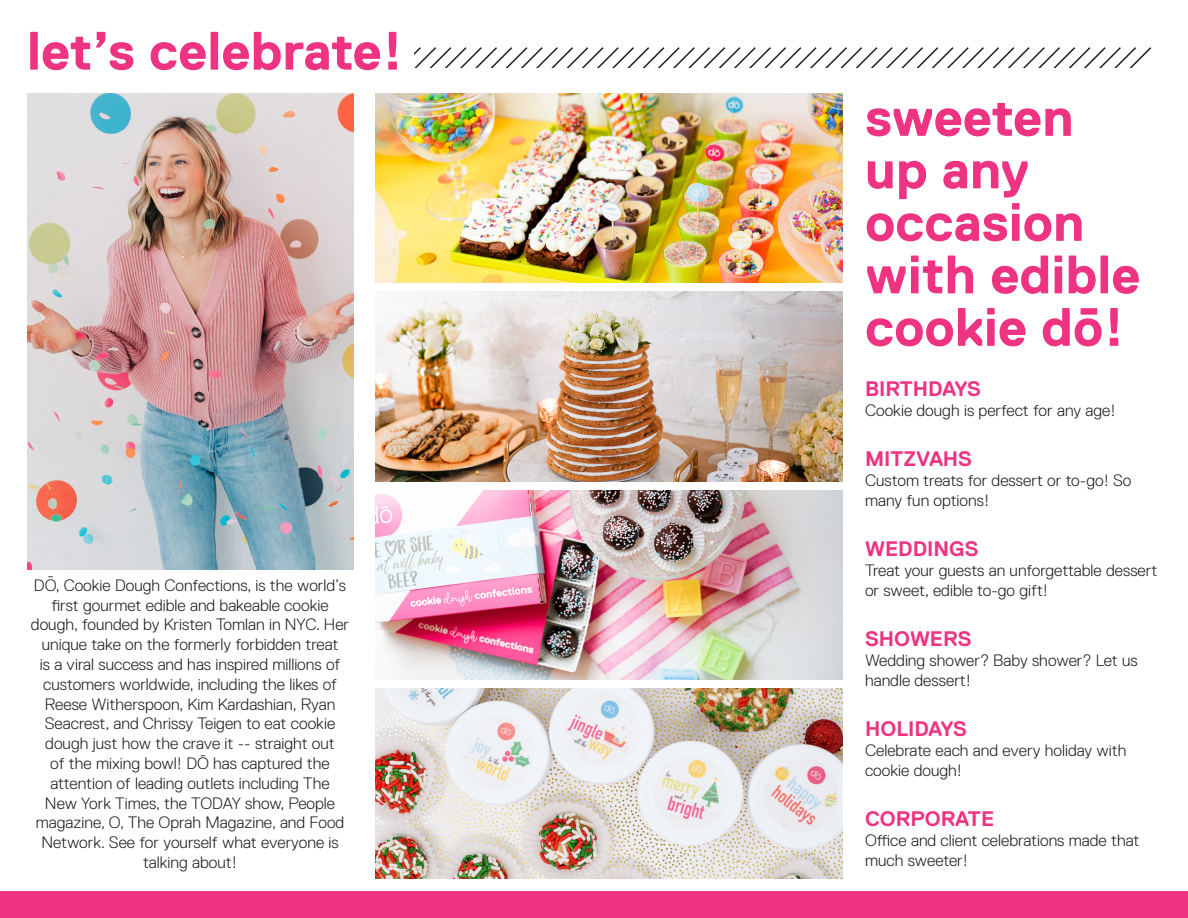
<style>
.page{position:relative;width:1188px;height:918px;background:#fff}
.page>*{position:absolute;margin:0;border:0;box-sizing:border-box;transform-origin:0 0}
.t1{font:700 54px/52.5px "Replica";color:#ed3381}
.t2{font:700 21px "Replica";color:#ed3381}
.t3{font:300 16.5px/19.8px "Replica";color:#231f20}
</style>
<div class="page">
<div style="left:0;top:891px;width:1188px;height:27px;background:#ed3381"></div>
<img style="left:27px;top:93px;width:326px;height:476px">
<img style="left:376px;top:93px;width:466px;height:190px">
<img style="left:376px;top:292px;width:466px;height:189px">
<img style="left:376px;top:490px;width:466px;height:190px">
<img style="left:376px;top:688px;width:466px;height:190px">
<svg style="left:415px;top:48px;width:737px;height:19px"></svg>
<p class="t1" style="left:27px;top:25px;width:378px">let’s celebrate!</p>
<p class="t3" style="left:47px;top:565px;width:8px">-</p>
<p class="t3" style="left:31px;top:575px;width:320px;text-align:center">DO, Cookie Dough Confections, is the world’s first gourmet edible and bakeable cookie dough, founded by Kristen Tomlan in NYC. Her unique take on the formerly forbidden treat<br>is a viral success and has inspired millions of customers worldwide, including the likes of Reese Witherspoon, Kim Kardashian, Ryan Seacrest, and Chrissy Teigen to eat cookie dough just how the crave it -- straight out<br>of the mixing bowl! DO has captured the attention of leading outlets including The<br>New York Times, the TODAY show, People magazine, O, The Oprah Magazine, and Food Network. See for yourself what everyone is talking about!</p>
<p class="t3" style="left:200px;top:744px;width:8px">-</p>
<p class="t1" style="left:865px;top:91px;width:277px">sweeten up any occasion with edible cookie do!</p>
<p class="t2" style="left:865px;top:377px;width:117px">BIRTHDAYS</p>
<p class="t3" style="left:865px;top:400px;width:252px">Cookie dough is perfect for any age!</p>
<p class="t2" style="left:865px;top:448px;width:109px">MITZVAHS</p>
<p class="t3" style="left:865px;top:471px;width:268px">Custom treats for dessert or to-go! So many fun options!</p>
<p class="t2" style="left:865px;top:538px;width:115px">WEDDINGS</p>
<p class="t3" style="left:865px;top:561px;width:294px">Treat your guests an unforgettable dessert or sweet, edible to-go gift!</p>
<p class="t2" style="left:865px;top:628px;width:108px">SHOWERS</p>
<p class="t3" style="left:865px;top:651px;width:274px">Wedding shower? Baby shower? Let us handle dessert!</p>
<p class="t2" style="left:865px;top:718px;width:104px">HOLIDAYS</p>
<p class="t3" style="left:865px;top:741px;width:263px">Celebrate each and every holiday with cookie dough!</p>
<p class="t2" style="left:865px;top:808px;width:131px">CORPORATE</p>
<p class="t3" style="left:865px;top:831px;width:276px">Office and client celebrations made that much sweeter!</p>
<p class="t1" style="left:1077px;top:281px;width:25px">-</p>
</div>
